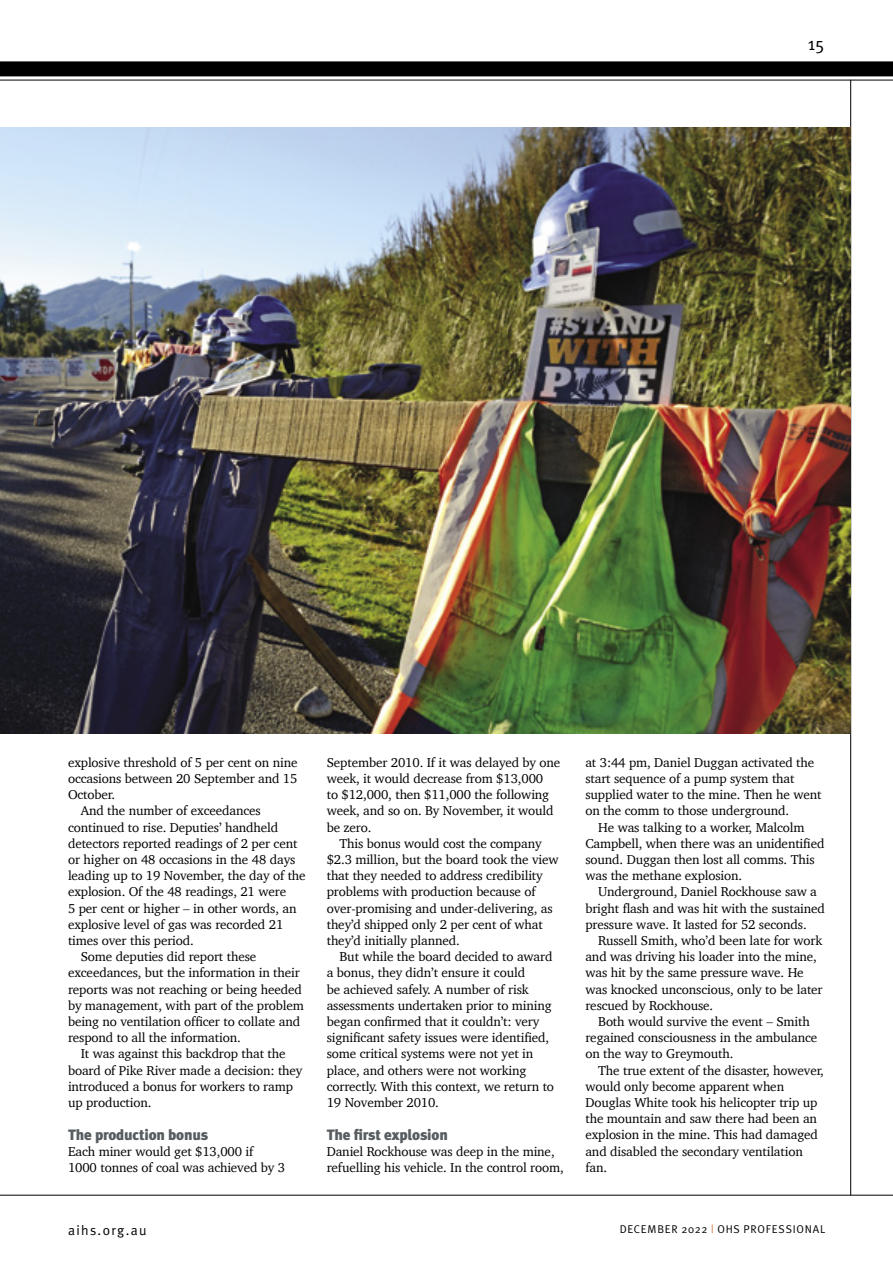
<style>
.page{position:relative;width:893px;height:1263px;background:#fff}
.page>*{position:absolute;margin:0;border:0;box-sizing:border-box;transform-origin:0 0}
.t1{font:18px "Meta Plus Normal";color:#000}
.t2{font:900 15px "Meta Plus";letter-spacing:-.01em;color:#565c5f}
.t3{font:13.8px "Meta Plus Normal";letter-spacing:.1em;color:#000}
.t4{font:13.2px/16.2px "Charter";letter-spacing:-.01em;color:#000}
.t5{font:11.25px "Meta Plus Normal";letter-spacing:.07em;color:#000}
.s1{color:#ce7034}
</style>
<div class="page">
<hr style="left:0;top:1195px;width:893px;height:1px;background:#000">
<hr style="left:0;top:80px;width:893px;height:1px;background:#000">
<div style="left:0;top:61px;width:893px;height:15px;background:#000"></div>
<hr style="left:850px;top:80px;width:1px;height:1115px;background:#000">
<img style="left:0;top:128px;width:850px;height:606px">
<h1 class="t1" style="left:808px;top:34px;width:18px">15</h1>
<p class="t4" style="left:68px;top:754px;width:231px">explosive threshold of 5 per cent on nine</p>
<p class="t4" style="left:68px;top:770px;width:231px">occasions between 20 September and 15</p>
<p class="t4" style="left:68px;top:786px;width:48px">October.</p>
<p class="t4" style="left:81px;top:803px;width:182px">And the number of exceedances</p>
<p class="t4" style="left:68px;top:819px;width:212px">continued to rise. Deputies’ handheld</p>
<p class="t4" style="left:68px;top:835px;width:231px">detectors reported readings of 2 per cent</p>
<p class="t4" style="left:68px;top:851px;width:229px">or higher on 48 occasions in the 48 days</p>
<p class="t4" style="left:68px;top:867px;width:239px">leading up to 19 November, the day of the</p>
<p class="t4" style="left:68px;top:884px;width:220px">explosion. Of the 48 readings, 21 were</p>
<p class="t4" style="left:68px;top:900px;width:230px">5 per cent or higher – in other words, an</p>
<p class="t4" style="left:68px;top:916px;width:217px">explosive level of gas was recorded 21</p>
<p class="t4" style="left:68px;top:932px;width:127px">times over this period.</p>
<p class="t4" style="left:81px;top:948px;width:177px">Some deputies did report these</p>
<p class="t4" style="left:68px;top:965px;width:233px">exceedances, but the information in their</p>
<p class="t4" style="left:68px;top:981px;width:235px">reports was not reaching or being heeded</p>
<p class="t4" style="left:68px;top:997px;width:237px">by management, with part of the problem</p>
<p class="t4" style="left:68px;top:1013px;width:234px">being no ventilation officer to collate and</p>
<p class="t4" style="left:68px;top:1029px;width:174px">respond to all the information.</p>
<p class="t4" style="left:81px;top:1046px;width:206px">It was against this backdrop that the</p>
<p class="t4" style="left:68px;top:1062px;width:236px">board of Pike River made a decision: they</p>
<p class="t4" style="left:68px;top:1078px;width:226px">introduced a bonus for workers to ramp</p>
<p class="t4" style="left:68px;top:1094px;width:85px">up production.</p>
<p class="t2" style="left:68px;top:1125px;width:142px">The production bonus</p>
<p class="t4" style="left:68px;top:1143px;width:219px">Each miner would get $13,000 if<br>1000 tonnes of coal was achieved by 3</p>
<p class="t4" style="left:327px;top:754px;width:235px">September 2010. If it was delayed by one week, it would decrease from $13,000<br>to $12,000, then $11,000 the following week, and so on. By November, it would be zero.</p>
<p class="t4" style="left:327px;top:835px;width:233px;text-indent:13px">This bonus would cost the company $2.3 million, but the board took the view that they needed to address credibility problems with production because of over-promising and under-delivering, as they’d shipped only 2 per cent of what they’d initially planned.</p>
<p class="t4" style="left:327px;top:948px;width:229px;text-indent:13px">But while the board decided to award a bonus, they didn’t ensure it could<br>be achieved safely. A number of risk assessments undertaken prior to mining began confirmed that it couldn’t: very significant safety issues were identified, some critical systems were not yet in place, and others were not working correctly. With this context, we return to 19 November 2010.</p>
<p class="t2" style="left:327px;top:1125px;width:123px">The first explosion</p>
<p class="t4" style="left:327px;top:1143px;width:238px">Daniel Rockhouse was deep in the mine, refuelling his vehicle. In the control room,</p>
<p class="t4" style="left:585px;top:754px;width:238px">at 3:44 pm, Daniel Duggan activated the start sequence of a pump system that supplied water to the mine. Then he went on the comm to those underground.</p>
<p class="t4" style="left:585px;top:819px;width:241px;text-indent:13px">He was talking to a worker, Malcolm Campbell, when there was an unidentified sound. Duggan then lost all comms. This was the methane explosion.</p>
<p class="t4" style="left:585px;top:884px;width:241px;text-indent:13px">Underground, Daniel Rockhouse saw a bright flash and was hit with the sustained pressure wave. It lasted for 52 seconds.</p>
<p class="t4" style="left:585px;top:932px;width:239px;text-indent:13px">Russell Smith, who’d been late for work and was driving his loader into the mine, was hit by the same pressure wave. He was knocked unconscious, only to be later rescued by Rockhouse.</p>
<p class="t4" style="left:585px;top:1013px;width:233px;text-indent:13px">Both would survive the event – Smith regained consciousness in the ambulance on the way to Greymouth.</p>
<p class="t4" style="left:585px;top:1062px;width:240px;text-indent:13px">The true extent of the disaster, however, would only become apparent when Douglas White took his helicopter trip up the mountain and saw there had been an explosion in the mine. This had damaged and disabled the secondary ventilation fan.</p>
<p class="t3" style="left:68px;top:1222px;width:80px">aihs.org.au</p>
<p class="t5" style="left:620px;top:1223px;width:207px">DECEMBER 2022 <span class="s1">|</span> OHS PROFESSIONAL</p>
</div>
